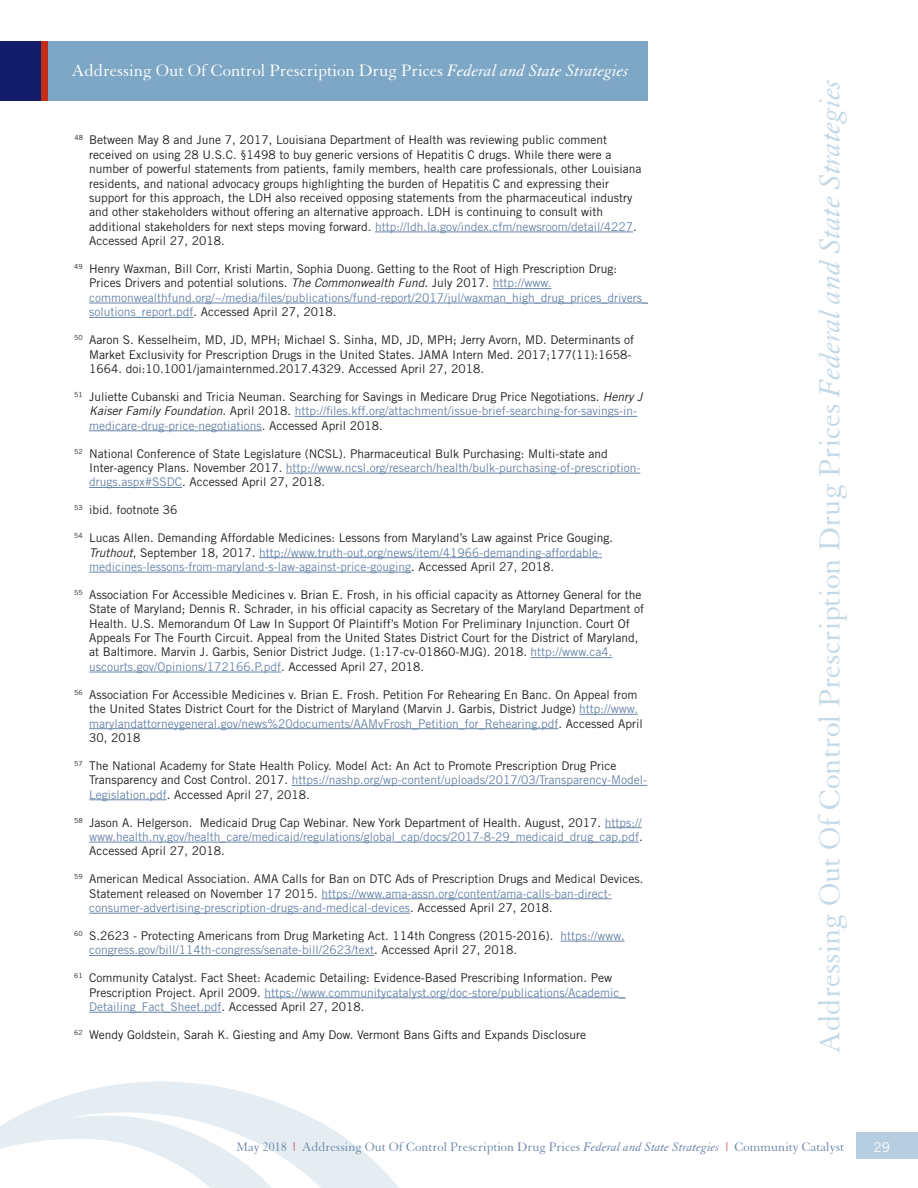
<style>
.page{position:relative;width:918px;height:1188px;background:#fff}
.page>*{position:absolute;margin:0;border:0;box-sizing:border-box;transform-origin:0 0}
.t1{font:31.5px "Granjon";color:#c4d8e6}
.t2{font:18px "Granjon";color:#fff}
.t3{font:13.5px "Granjon";color:#6986a8}
.t4{font:13.5px "Trade Gothic";color:#fff}
.t5{font:12px/14.4px "Trade Gothic";color:#231f20}
.t6{font:12px/14.4px "Trade Gothic";color:#6986a8;text-align:justify}
.s1{font-style:italic}
.s2{color:#6986a8}
.s3{color:#231f20}
.s4{color:#c02d19}
</style>
<div class="page">
<svg style="left:18px;top:1081px;width:381px;height:107px;fill:#eaf1f5"></svg>
<svg style="left:0;top:1116px;width:314px;height:72px"></svg>
<div style="left:0;top:42px;width:648px;height:59px;background:#7ea7c5"></div>
<div style="left:0;top:42px;width:48px;height:59px;background:#c02d19"></div>
<div style="left:0;top:42px;width:40px;height:59px;background:#131d6a"></div>
<hr style="left:375px;top:232px;width:258px;height:1px;background:#6986a8">
<hr style="left:493px;top:288px;width:58px;height:1px;background:#6986a8">
<hr style="left:89px;top:303px;width:559px;height:1px;background:#6986a8">
<hr style="left:89px;top:317px;width:104px;height:1px;background:#6986a8">
<hr style="left:295px;top:416px;width:342px;height:1px;background:#6986a8">
<hr style="left:89px;top:431px;width:173px;height:1px;background:#6986a8">
<hr style="left:286px;top:473px;width:354px;height:1px;background:#6986a8">
<hr style="left:89px;top:487px;width:93px;height:1px;background:#6986a8">
<hr style="left:259px;top:557px;width:343px;height:1px;background:#6986a8">
<hr style="left:89px;top:572px;width:322px;height:1px;background:#6986a8">
<hr style="left:531px;top:657px;width:81px;height:1px;background:#6986a8">
<hr style="left:89px;top:672px;width:192px;height:1px;background:#6986a8">
<hr style="left:579px;top:714px;width:59px;height:1px;background:#6986a8">
<hr style="left:89px;top:728px;width:469px;height:1px;background:#6986a8">
<hr style="left:292px;top:785px;width:355px;height:1px;background:#6986a8">
<hr style="left:89px;top:800px;width:78px;height:1px;background:#6986a8">
<hr style="left:605px;top:827px;width:37px;height:1px;background:#6986a8">
<hr style="left:89px;top:842px;width:550px;height:1px;background:#6986a8">
<hr style="left:321px;top:899px;width:291px;height:1px;background:#6986a8">
<hr style="left:89px;top:913px;width:321px;height:1px;background:#6986a8">
<hr style="left:561px;top:941px;width:64px;height:1px;background:#6986a8">
<hr style="left:89px;top:955px;width:285px;height:1px;background:#6986a8">
<hr style="left:264px;top:998px;width:361px;height:1px;background:#6986a8">
<hr style="left:89px;top:1012px;width:133px;height:1px;background:#6986a8">
<div style="left:857px;top:1133px;width:61px;height:26px;background:#b7cee0"></div>
<h2 class="t2" style="left:72px;top:61px;width:559px">Addressing Out Of Control Prescription Drug Prices <span class="s1">Federal and State Strategies</span></h2>
<p class="t5" style="left:89px;top:133px;width:554px;text-indent:-15px"><sup>48</sup> Between May 8 and June 7, 2017, Louisiana Department of Health was reviewing public comment received on using 28 U.S.C. §1498 to buy generic versions of Hepatitis C drugs. While there were a number of powerful statements from patients, family members, health care professionals, other Louisiana residents, and national advocacy groups highlighting the burden of Hepatitis C and expressing their support for this approach, the LDH also received opposing statements from the pharmaceutical industry and other stakeholders without offering an alternative approach. LDH is continuing to consult with additional stakeholders for next steps moving forward. <span class="s2">http://ldh.la.gov/index.cfm/newsroom/detail/4227</span>.<br>Accessed April 27, 2018.</p>
<p class="t5" style="left:89px;top:261px;width:560px;text-indent:-15px"><sup>49</sup> Henry Waxman, Bill Corr, Kristi Martin, Sophia Duong. Getting to the Root of High Prescription Drug:<br>Prices Drivers and potential solutions. <span class="s1">The Commonwealth Fund</span>. July 2017. <span class="s2">http://www. commonwealthfund.org/~/media/files/publications/fund-report/2017/jul/waxman_high_drug_prices_drivers_ solutions_report.pdf</span>. Accessed April 27, 2018.</p>
<p class="t5" style="left:89px;top:332px;width:546px;text-indent:-15px"><sup>50</sup> Aaron S. Kesselheim, MD, JD, MPH; Michael S. Sinha, MD, JD, MPH; Jerry Avorn, MD. Determinants of<br>Market Exclusivity for Prescription Drugs in the United States. JAMA Intern Med. 2017;177(11):1658-<br>1664. doi:10.1001/jamainternmed.2017.4329. Accessed April 27, 2018.</p>
<p class="t5" style="left:89px;top:389px;width:555px;text-indent:-15px"><sup>51</sup> Juliette Cubanski and Tricia Neuman. Searching for Savings in Medicare Drug Price Negotiations. <span class="s1">Henry J<br>Kaiser Family Foundation</span>. April 2018. <span class="s2">http://files.kff.org/attachment/issue-brief-searching-for-savings-in&shy;medicare-drug-price-negotiations</span>. Accessed April 2018.</p>
<p class="t5" style="left:89px;top:446px;width:553px;text-indent:-15px"><sup>52</sup> National Conference of State Legislature (NCSL). Pharmaceutical Bulk Purchasing: Multi-state and<br>Inter-agency Plans. November 2017. <span class="s2">http://www.ncsl.org/research/health/bulk-purchasing-of-prescription&shy;drugs.aspx#SSDC</span>. Accessed April 27, 2018.</p>
<p class="t5" style="left:74px;top:503px;width:105px"><sup>53</sup> ibid. footnote 36</p>
<p class="t5" style="left:89px;top:530px;width:525px;text-indent:-15px"><sup>54</sup> Lucas Allen. Demanding Affordable Medicines: Lessons from Maryland’s Law against Price Gouging.<br><span class="s1">Truthout</span>, September 18, 2017. <span class="s2">http://www.truth-out.org/news/item/41966-demanding-affordable&shy;medicines-lessons-from-maryland-s-law-against-price-gouging</span>. Accessed April 27, 2018.</p>
<p class="t5" style="left:89px;top:587px;width:556px;text-indent:-15px"><sup>55</sup> Association For Accessible Medicines v. Brian E. Frosh, in his official capacity as Attorney General for the State of Maryland; Dennis R. Schrader, in his official capacity as Secretary of the Maryland Department of Health. U.S. Memorandum Of Law In Support Of Plaintiff’s Motion For Preliminary Injunction. Court Of Appeals For The Fourth Circuit. Appeal from the United States District Court for the District of Maryland, at Baltimore. Marvin J. Garbis, Senior District Judge. (1:17-cv-01860-MJG). 2018. <span class="s2">http://www.ca4. uscourts.gov/Opinions/172166.P.pdf</span>. Accessed April 27, 2018.</p>
<p class="t5" style="left:89px;top:687px;width:555px;text-indent:-15px"><sup>56</sup> Association For Accessible Medicines v. Brian E. Frosh. Petition For Rehearing En Banc. On Appeal from the United States District Court for the District of Maryland (Marvin J. Garbis, District Judge) <span class="s2">http://www. marylandattorneygeneral.gov/news%20documents/AAMvFrosh_Petition_for_Rehearing.pdf</span>. Accessed April 30, 2018</p>
<p class="t5" style="left:89px;top:758px;width:560px;text-indent:-15px"><sup>57</sup> The National Academy for State Health Policy. Model Act: An Act to Promote Prescription Drug Price<br>Transparency and Cost Control. 2017. <span class="s2">https://nashp.org/wp-content/uploads/2017/03/Transparency-Model-<br>Legislation.pdf</span>. Accessed April 27, 2018.</p>
<p class="t6" style="left:89px;top:815px;width:555px;text-indent:-15px"><sup>58</sup> <span class="s3">Jason A. Helgerson. Medicaid Drug Cap Webinar. New York Department of Health. August, 2017.</span> https:// www.health.ny.gov/health_care/medicaid/regulations/global_cap/docs/2017-8-29_medicaid_drug_cap.pdf<span class="s3">.<br>Accessed April 27, 2018.</span></p>
<p class="t5" style="left:89px;top:872px;width:556px;text-indent:-15px"><sup>59</sup> American Medical Association. AMA Calls for Ban on DTC Ads of Prescription Drugs and Medical Devices.<br>Statement released on November 17 2015. <span class="s2">https://www.ama-assn.org/content/ama-calls-ban-direct&shy;consumer-advertising-prescription-drugs-and-medical-devices</span>. Accessed April 27, 2018.</p>
<p class="t5" style="left:89px;top:928px;width:537px;text-indent:-15px"><sup>60</sup> S.2623 - Protecting Americans from Drug Marketing Act. 114th Congress (2015-2016). <span class="s2">https://www. congress.gov/bill/114th-congress/senate-bill/2623/text</span>. Accessed April 27, 2018.</p>
<p class="t5" style="left:89px;top:971px;width:538px;text-indent:-15px"><sup>61</sup> Community Catalyst. Fact Sheet: Academic Detailing: Evidence-Based Prescribing Information. Pew<br>Prescription Project. April 2009. <span class="s2">https://www.communitycatalyst.org/doc-store/publications/Academic_<br>Detailing_Fact_Sheet.pdf</span>. Accessed April 27, 2018.</p>
<p class="t5" style="left:74px;top:1027px;width:514px"><sup>62</sup> Wendy Goldstein, Sarah K. Giesting and Amy Dow. Vermont Bans Gifts and Expands Disclosure</p>
<h1 class="t1" style="left:813px;top:1054px;width:978px;rotate:-90deg">Addressing Out Of Control Prescription Drug Prices <span class="s1">Federal and State Strategies</span></h1>
<p class="t3" style="left:237px;top:1140px;width:609px">May 2018 <span class="s4">|</span> Addressing Out Of Control Prescription Drug Prices <span class="s1">Federal and State Strategies</span> <span class="s4">|</span> Community Catalyst</p>
<p class="t4" style="left:874px;top:1139px;width:18px">29</p>
</div>
